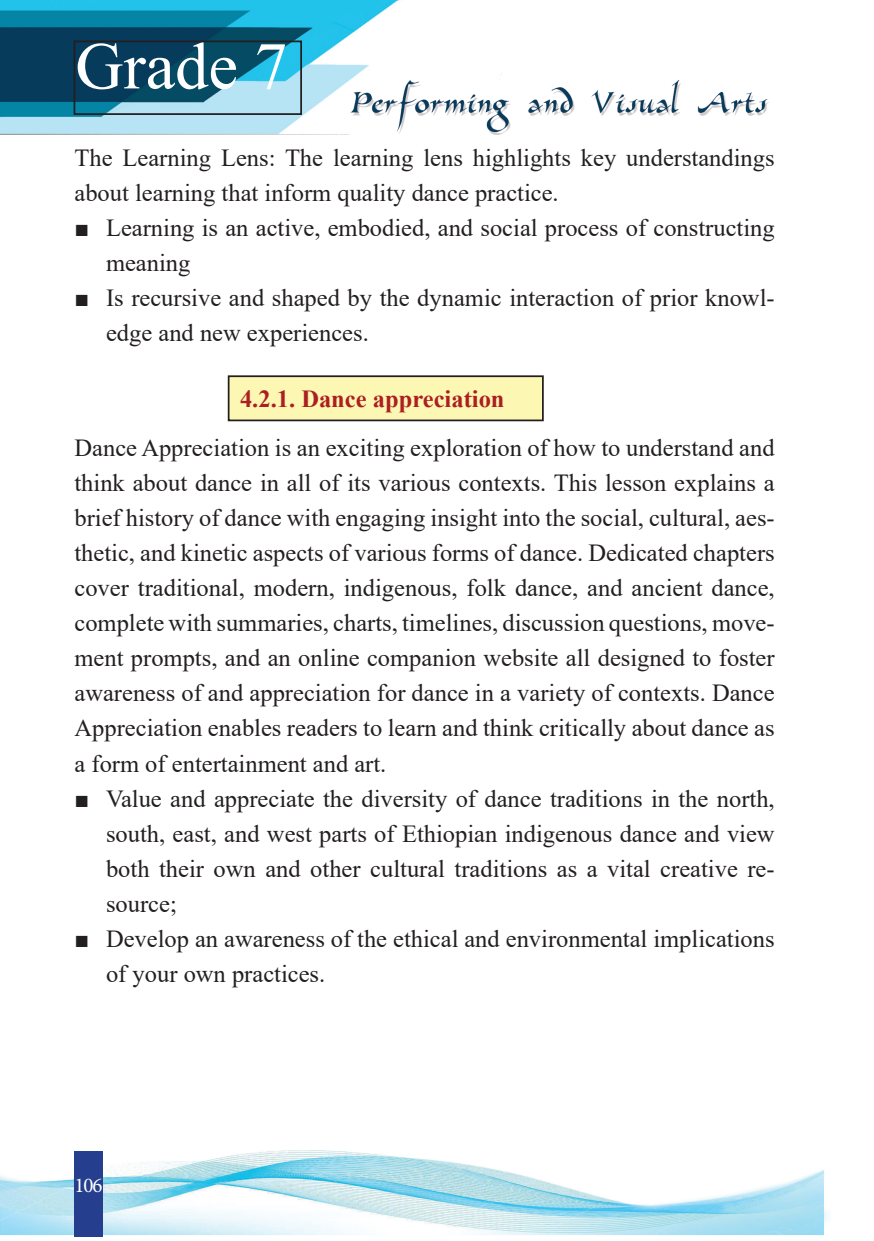
<style>
.page{position:relative;width:874px;height:1241px;background:#fff}
.page>*{position:absolute;margin:0;border:0;box-sizing:border-box;transform-origin:0 0}
.t1{font:66.5px "Times New Roman";color:#fff}
.t2{font:24.5px/35px "Times New Roman";color:#231f20}
.t3{font:700 24.5px "Times New Roman";color:#ad1e22}
.t4{font:21px "Minion Pro";color:#fff}
</style>
<div class="page">
<img style="left:0;top:0;width:400px;height:134px">
<img style="left:350px;top:80px;width:418px;height:54px">
<div style="left:74px;top:40px;width:228px;height:75px;border:2px solid #231f20"></div>
<img style="left:0;top:1150px;width:828px;height:85px">
<div style="left:74px;top:1150px;width:28px;height:86px;background:#253f8e"></div>
<div style="left:228px;top:376px;width:314px;height:44px;background:#fcf7b2"></div>
<div style="left:228px;top:375px;width:315px;height:46px;border:2px solid #231f20"></div>
<h1 class="t1" style="left:75px;top:19px;width:214px">Grade 7</h1>
<p class="t2" style="left:74px;top:139px;width:701px">The Learning Lens: The learning lens highlights key understandings about learning that inform quality dance practice.</p>
<p class="t2" style="left:106px;top:209px;width:669px;text-indent:-32px">■ Learning is an active, embodied, and social process of constructing meaning</p>
<p class="t2" style="left:106px;top:279px;width:669px;text-indent:-32px">■ Is recursive and shaped by the dynamic interaction of prior knowl&shy;edge and new experiences.</p>
<p class="t3" style="left:240px;top:380px;width:266px">4.2.1. Dance appreciation</p>
<p class="t2" style="left:74px;top:430px;width:701px;text-align:justify">Dance Appreciation is an exciting exploration of how to understand and think about dance in all of its various contexts. This lesson explains a brief history of dance with engaging insight into the social, cultural, aes&shy;thetic, and kinetic aspects of various forms of dance. Dedicated chapters cover traditional, modern, indigenous, folk dance, and ancient dance, complete with summaries, charts, timelines, discussion questions, move&shy;ment prompts, and an online companion website all designed to foster awareness of and appreciation for dance in a variety of contexts. Dance Appreciation enables readers to learn and think critically about dance as a form of entertainment and art.</p>
<p class="t2" style="left:106px;top:780px;width:670px;text-align:justify;text-indent:-32px">■ Value and appreciate the diversity of dance traditions in the north, south, east, and west parts of Ethiopian indigenous dance and view both their own and other cultural traditions as a vital creative re&shy;source;</p>
<p class="t2" style="left:106px;top:920px;width:669px;text-indent:-32px">■ Develop an awareness of the ethical and environmental implications of your own practices.</p>
<p class="t4" style="left:74px;top:1170px;width:30px">106</p>
</div>
